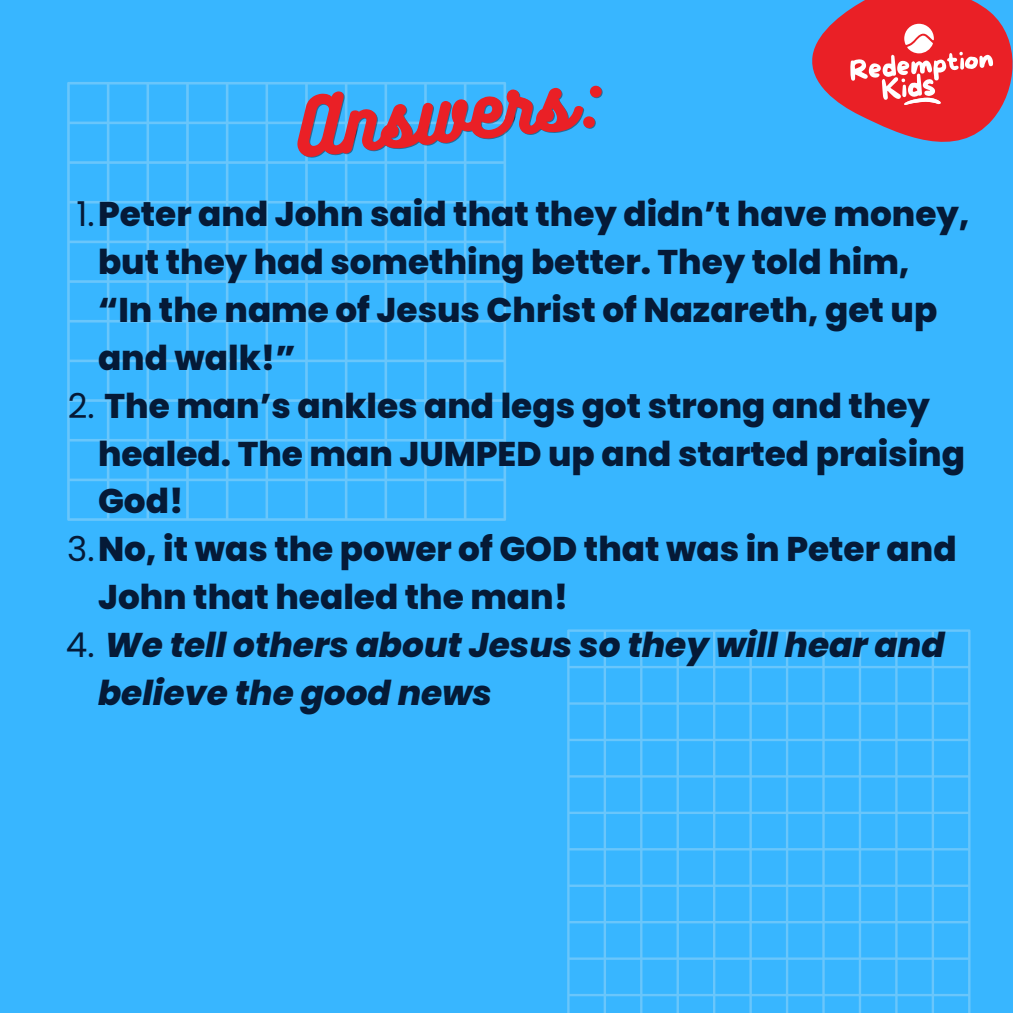
<style>
.page{position:relative;width:1013px;height:1013px;background:#fff}
.page>*{position:absolute;margin:0;border:0;box-sizing:border-box;transform-origin:0 0}
.t1{font:71.12px "Bukhari Script";color:#ea2026}
.t2{font:800 34.25px/47.8px "Poppins";color:#051a37}
.t3{font:italic 800 34.25px/47.8px "Poppins";color:#051a37}
.s1{font-weight:400}
.s2{font-weight:400;font-style:normal}
</style>
<div class="page">
<div style="left:0;top:0;width:1012px;height:1012px;background:#38b6ff"></div>
<svg style="left:67px;top:82px;width:439px;height:439px"></svg>
<svg style="left:567px;top:629px;width:403px;height:383px"></svg>
<svg style="left:812px;top:0;width:200px;height:142px"></svg>
<p class="t1" style="left:293px;top:83px;width:304px;rotate:-6deg">Answers:</p>
<h1 class="t2" style="left:98px;top:190px;width:873px;text-indent:-22px"><span class="s1">1.</span>Peter and John said that they didn’t have money, but they had something better. They told him, “In the name of Jesus Christ of Nazareth, get up and walk!”</h1>
<p class="t2" style="left:98px;top:382px;width:868px;text-indent:-30px"><span class="s1">2.</span> The man’s ankles and legs got strong and they healed. The man JUMPED up and started praising<br>God!</p>
<p class="t2" style="left:98px;top:525px;width:860px;text-indent:-31px"><span class="s1">3.</span>No, it was the power of GOD that was in Peter and<br>John that healed the man!</p>
<p class="t3" style="left:98px;top:621px;width:848px;text-indent:-32px"><span class="s2">4.</span> We tell others about Jesus so they will hear and believe the good news</p>
</div>
